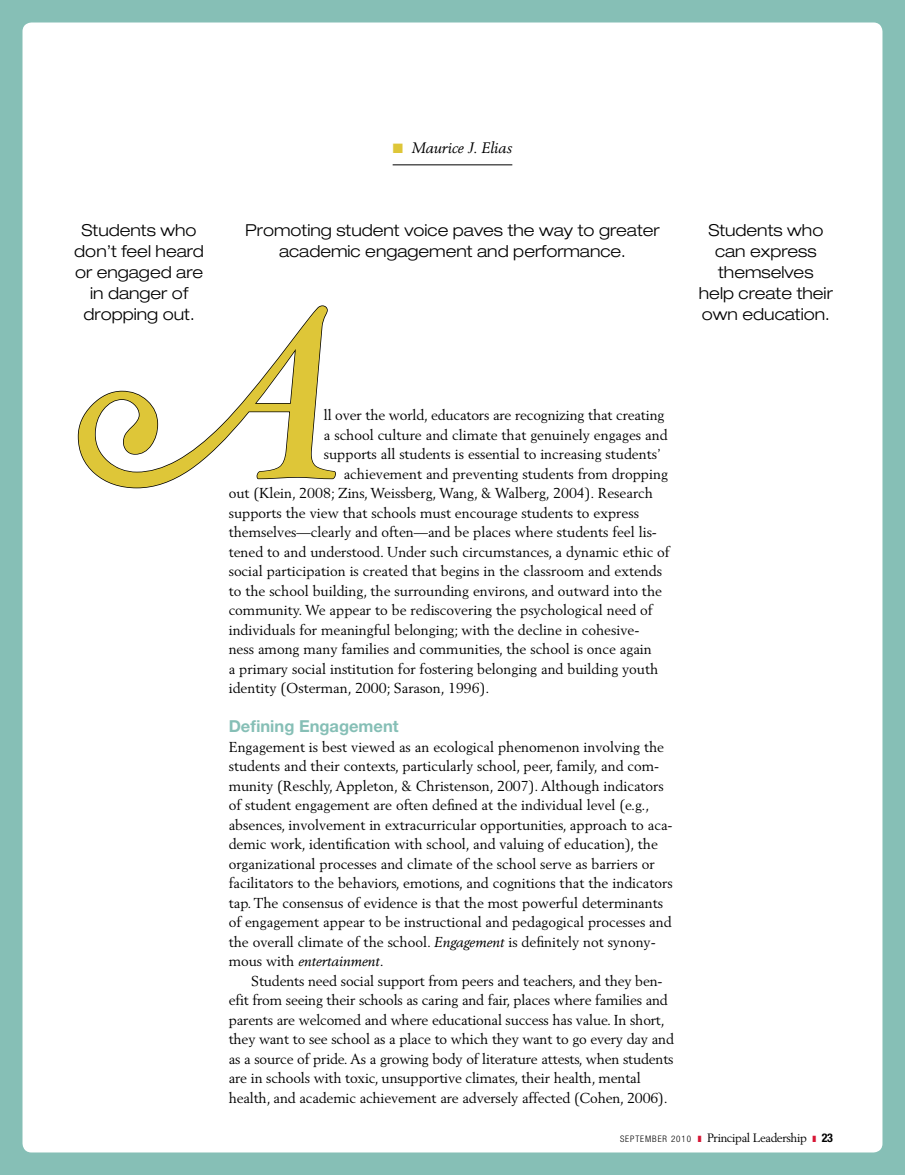
<style>
.page{position:relative;width:905px;height:1175px;background:#fff}
.page>*{position:absolute;margin:0;border:0;box-sizing:border-box;transform-origin:0 0}
.t1{font:300 expanded 16.5px/21px "Helvetica Neue LT";color:#000;text-align:center}
.t2{font:700 16.5px "Helvetica Neue LT";color:#86bfb6}
.t3{font:italic 15px "Berling LT";color:#000}
.t4{font:14.25px/19.5px "Berling LT";color:#000}
.t5{font:12px "Berling LT";letter-spacing:-.03em;color:#000}
.s1{color:#dec638}
.s2{font-style:italic}
.s3{font-family:"Helvetica Neue LT";font-weight:300;font-stretch:condensed;font-size:9px}
.s4{font-family:"Helvetica Neue LT";font-weight:700;font-stretch:condensed}
</style>
<div class="page">
<div style="left:0;top:0;width:904px;height:1174px;background:#86bfb6"></div>
<div style="left:22px;top:22px;width:860px;height:1130px;background:#fff;border-radius:9px"></div>
<hr style="left:392px;top:165px;width:120px;height:1px;background:#000">
<svg style="left:79px;top:305px;width:256px;height:182px"></svg>
<p class="t3" style="left:393px;top:138px;width:121px"><span class="s1">■</span> Maurice J. Elias</p>
<p class="t1" style="left:74px;top:219px;width:131px">Students who don’t feel heard or engaged are in danger of dropping out.</p>
<p class="t1" style="left:245px;top:219px;width:416px">Promoting student voice paves the way to greater academic engagement and performance.</p>
<p class="t1" style="left:699px;top:219px;width:135px">Students who can express themselves help create their own education.</p>
<p class="t4" style="left:324px;top:405px;width:342px">ll over the world, educators are recognizing that creating</p>
<p class="t4" style="left:324px;top:425px;width:345px">a school culture and climate that genuinely engages and</p>
<p class="t4" style="left:324px;top:444px;width:338px">supports all students is essential to increasing students’</p>
<p class="t4" style="left:343px;top:464px;width:326px">achievement and preventing students from dropping</p>
<p class="t4" style="left:229px;top:483px;width:426px">out (Klein, 2008; Zins, Weissberg, Wang, &amp; Walberg, 2004). Research</p>
<p class="t4" style="left:229px;top:503px;width:412px">supports the view that schools must encourage students to express</p>
<p class="t4" style="left:229px;top:522px;width:429px">themselves—clearly and often—and be places where students feel lis-</p>
<p class="t4" style="left:229px;top:542px;width:442px">tened to and understood. Under such circumstances, a dynamic ethic of</p>
<p class="t4" style="left:229px;top:561px;width:435px">social participation is created that begins in the classroom and extends</p>
<p class="t4" style="left:229px;top:581px;width:435px">to the school building, the surrounding environs, and outward into the</p>
<p class="t4" style="left:229px;top:600px;width:425px">community. We appear to be rediscovering the psychological need of</p>
<p class="t4" style="left:229px;top:620px;width:412px">individuals for meaningful belonging; with the decline in cohesive-</p>
<p class="t4" style="left:229px;top:639px;width:424px">ness among many families and communities, the school is once again</p>
<p class="t4" style="left:229px;top:658px;width:431px">a primary social institution for fostering belonging and building youth</p>
<p class="t4" style="left:229px;top:678px;width:262px">identity (Osterman, 2000; Sarason, 1996).</p>
<p class="t2" style="left:229px;top:716px;width:171px">Defining Engagement</p>
<p class="t4" style="left:229px;top:737px;width:445px">Engagement is best viewed as an ecological phenomenon involving the students and their contexts, particularly school, peer, family, and com&shy;munity (Reschly, Appleton, &amp; Christenson, 2007). Although indicators of student engagement are often defined at the individual level (e.g., absences, involvement in extracurricular opportunities, approach to aca&shy;demic work, identification with school, and valuing of education), the organizational processes and climate of the school serve as barriers or facilitators to the behaviors, emotions, and cognitions that the indicators tap. The consensus of evidence is that the most powerful determinants of engagement appear to be instructional and pedagogical processes and the overall climate of the school. <span class="s2">Engagement</span> is definitely not synony&shy;mous with <span class="s2">entertainment</span>.</p>
<p class="t4" style="left:229px;top:971px;width:446px;text-indent:23px">Students need social support from peers and teachers, and they ben&shy;efit from seeing their schools as caring and fair, places where families and parents are welcomed and where educational success has value. In short, they want to see school as a place to which they want to go every day and as a source of pride. As a growing body of literature attests, when students are in schools with toxic, unsupportive climates, their health, mental health, and academic achievement are adversely affected (Cohen, 2006).</p>
<p class="t5" style="left:620px;top:1130px;width:214px"><span class="s3">SEPTEMBER 2010</span> Principal Leadership <span class="s4">23</span></p>
</div>
